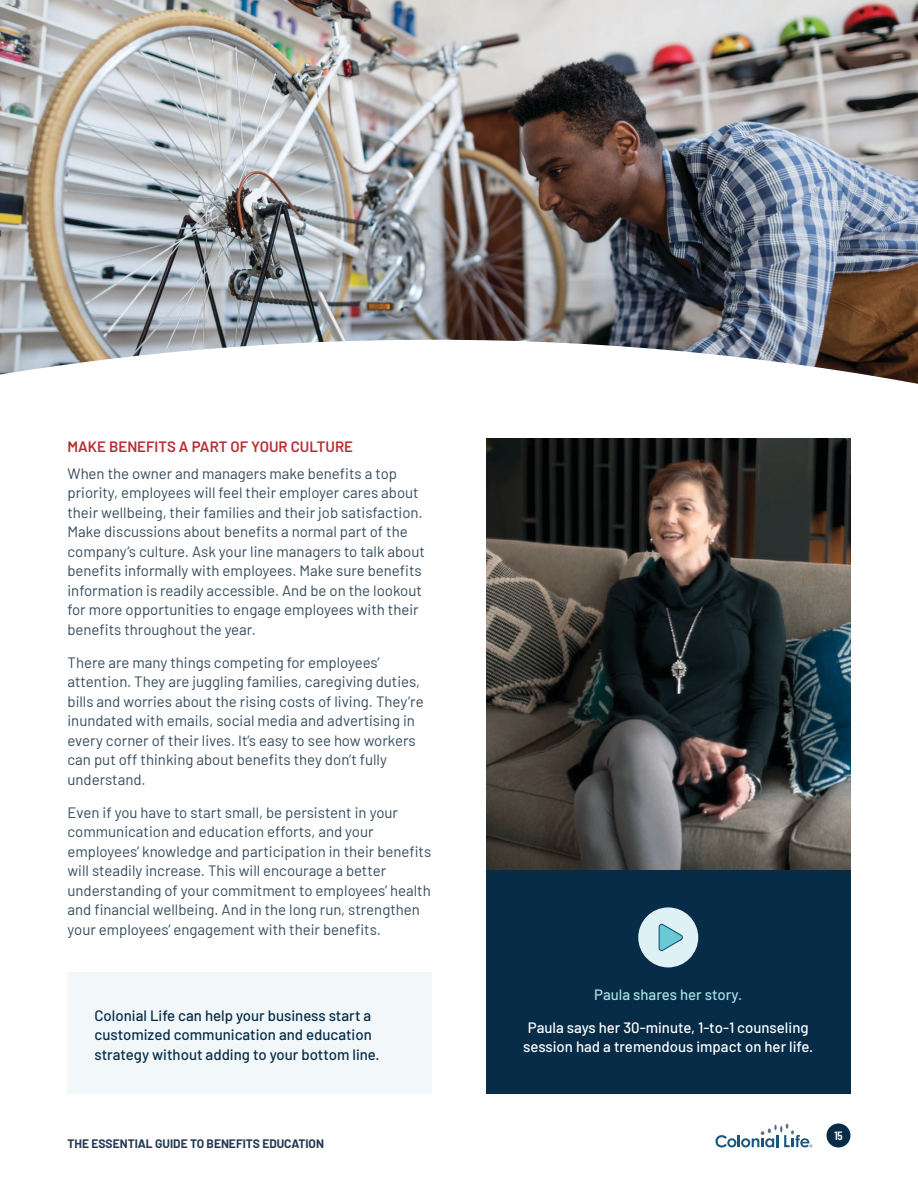
<style>
.page{position:relative;width:918px;height:1188px;background:#fff}
.page>*{position:absolute;margin:0;border:0;box-sizing:border-box;transform-origin:0 0}
.Paragraph_-_Slate_3{font:15px/19.5px "Barlow";color:#354b5b}
.Call_Outs_-_Steel_Blue_3{font:500 15px/19.5px "Barlow";color:#072c48}
.Call_Outs_-_Steel_Blue_3-2{font:500 15px/19.5px "Barlow";color:#fff;text-align:center}
.H5_-_Sub-subheading_-_Coral{font:600 15px "Barlow";color:#b72d33}
.Call_Outs_-_Steel_Blue_3-3{font:500 15px "Barlow";color:#a8dde1}
.t1{font:700 12px "Barlow";color:#213953}
.t2{font:600 12px "Barlow Condensed";color:#fff}
</style>
<div class="page">
<div style="left:826px;top:1124px;width:24px;height:24px;background:#072c48;border-radius:50%"></div>
<svg style="left:716px;top:1124px;width:96px;height:23px"></svg>
<img style="left:0;top:0;width:918px;height:340px">
<svg style="left:0;top:340px;width:918px;height:298px"></svg>
<div style="left:68px;top:972px;width:364px;height:122px;background:#f2f7fa"></div>
<img style="left:486px;top:438px;width:364px;height:432px">
<div style="left:486px;top:870px;width:364px;height:224px;background:#072c48"></div>
<div style="left:638px;top:907px;width:60px;height:60px;background:#def1f4;border-radius:50%"></div>
<svg style="left:658px;top:923px;width:25px;height:29px"></svg>
<h4 class="H5_-_Sub-subheading_-_Coral" style="left:68px;top:436px;width:287px">MAKE BENEFITS A PART OF YOUR CULTURE</h4>
<p class="Paragraph_-_Slate_3" style="left:68px;top:462px;width:359px">When the owner and managers make benefits a top priority, employees will feel their employer cares about their wellbeing, their families and their job satisfaction.<br>Make discussions about benefits a normal part of the company’s culture. Ask your line managers to talk about benefits informally with employees. Make sure benefits information is readily accessible. And be on the lookout for more opportunities to engage employees with their benefits throughout the year.</p>
<p class="Paragraph_-_Slate_3" style="left:68px;top:651px;width:358px">There are many things competing for employees’ attention. They are juggling families, caregiving duties, bills and worries about the rising costs of living. They’re inundated with emails, social media and advertising in every corner of their lives. It’s easy to see how workers can put off thinking about benefits they don’t fully understand.</p>
<p class="Paragraph_-_Slate_3" style="left:68px;top:801px;width:365px">Even if you have to start small, be persistent in your communication and education efforts, and your employees’ knowledge and participation in their benefits will steadily increase. This will encourage a better understanding of your commitment to employees’ health and financial wellbeing. And in the long run, strengthen your employees’ engagement with their benefits.</p>
<p class="Call_Outs_-_Steel_Blue_3" style="left:94px;top:1004px;width:287px">Colonial Life can help your business start a customized communication and education strategy without adding to your bottom line.</p>
<p class="t1" style="left:68px;top:1134px;width:258px">THE ESSENTIAL GUIDE TO BENEFITS EDUCATION</p>
<p class="Call_Outs_-_Steel_Blue_3-3" style="left:594px;top:984px;width:149px">Paula shares her story.</p>
<p class="Call_Outs_-_Steel_Blue_3-2" style="left:523px;top:1017px;width:292px">Paula says her 30-minute, 1-to-1 counseling session had a tremendous impact on her life.</p>
<p class="t2" style="left:834px;top:1127px;width:10px">15</p>
</div>
